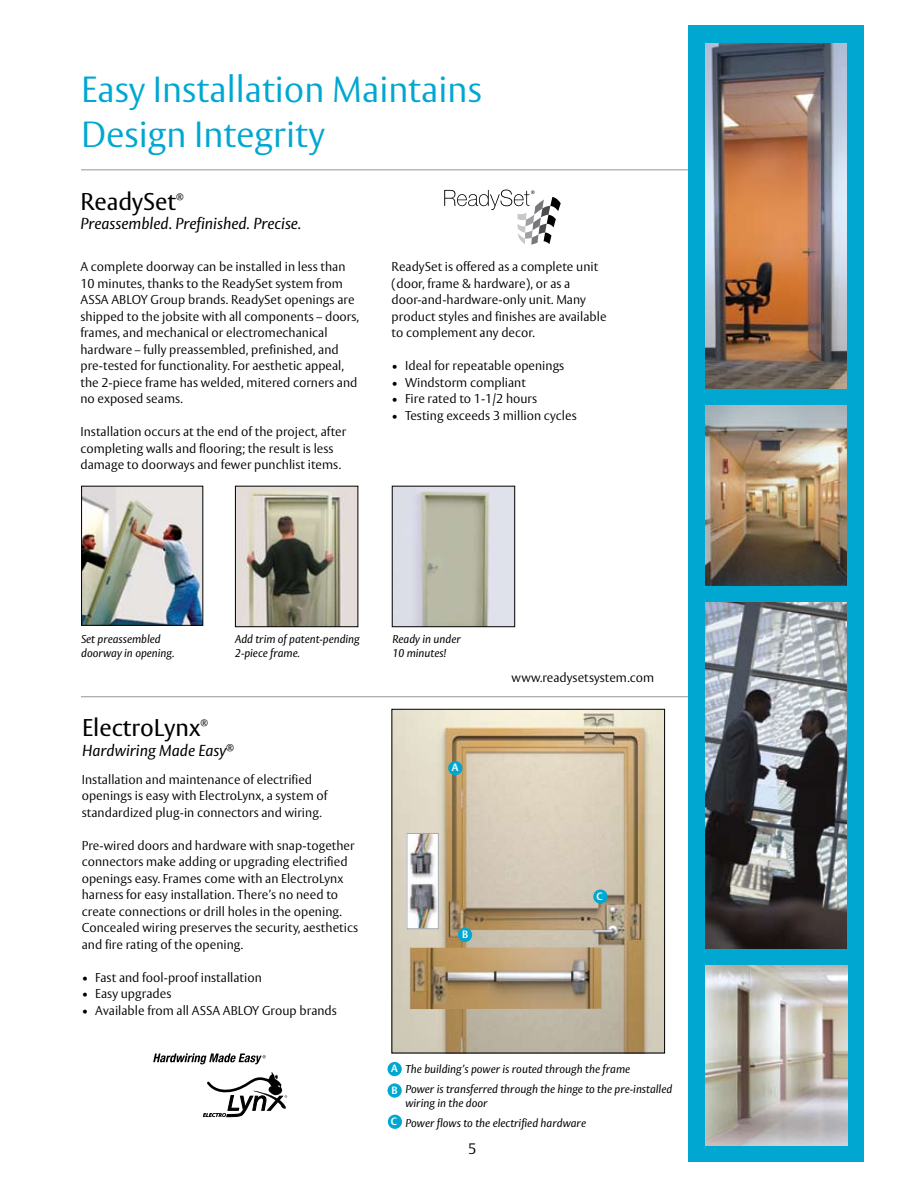
<style>
.page{position:relative;width:918px;height:1188px;background:#fff}
.page>*{position:absolute;margin:0;border:0;box-sizing:border-box;transform-origin:0 0}
.t1{font:300 36px/45px "ASSA Vesta";color:#00a7d1}
.t2{font:24px "ASSA Vesta";color:#000}
.t3{font:italic 15.75px "ASSA Vesta";color:#000}
.t4{font:300 15px "ASSA Vesta";color:#000}
.t5{font:300 12.75px/16.5px "ASSA Vesta";color:#000}
.t6{font:italic 11.25px/13.5px "ASSA Vesta";color:#000}
.t7{font:700 10.5px/21.8px "ASSA Vesta";color:#fff}
.t8{font:8.7px "ASSA Vesta";color:#000}
.s1{font-weight:400}
</style>
<div class="page">
<hr style="left:81px;top:696px;width:632px;height:1px;background:#939598">
<hr style="left:81px;top:169px;width:683px;height:1px;background:#939598">
<div style="left:688px;top:26px;width:176px;height:1136px;background:#00a7d1"></div>
<img style="left:705px;top:406px;width:142px;height:179px">
<img style="left:705px;top:602px;width:142px;height:347px">
<img style="left:705px;top:43px;width:142px;height:345px">
<img style="left:705px;top:966px;width:142px;height:180px">
<img style="left:237px;top:488px;width:119px;height:137px">
<div style="left:235px;top:486px;width:123px;height:141px;border:1px solid #000"></div>
<img style="left:83px;top:488px;width:118px;height:136px">
<div style="left:81px;top:486px;width:122px;height:140px;border:1px solid #000"></div>
<img style="left:394px;top:488px;width:119px;height:137px">
<div style="left:392px;top:486px;width:123px;height:141px;border:1px solid #000"></div>
<svg style="left:444px;top:190px;width:117px;height:55px"></svg>
<svg style="left:153px;top:1053px;width:113px;height:11px"></svg>
<svg style="left:203px;top:1072px;width:84px;height:45px"></svg>
<img style="left:394px;top:711px;width:269px;height:340px">
<div style="left:392px;top:709px;width:273px;height:344px;border:1px solid #000"></div>
<img style="left:409px;top:835px;width:28px;height:92px">
<div style="left:407px;top:833px;width:32px;height:96px;border:1px solid #a7a9ac"></div>
<div style="left:448px;top:761px;width:14px;height:14px;background:#00a7d1;border-radius:50%"></div>
<div style="left:458px;top:928px;width:14px;height:14px;background:#00a7d1;border-radius:50%"></div>
<div style="left:593px;top:889px;width:15px;height:15px;background:#00a7d1;border-radius:50%"></div>
<div style="left:388px;top:1062px;width:14px;height:14px;background:#00a7d1;border-radius:50%"></div>
<div style="left:388px;top:1083px;width:14px;height:15px;background:#00a7d1;border-radius:50%"></div>
<div style="left:388px;top:1115px;width:14px;height:14px;background:#00a7d1;border-radius:50%"></div>
<img style="left:410px;top:947px;width:191px;height:62px">
<h1 class="t1" style="left:81px;top:69px;width:403px">Easy Installation Maintains<br>Design Integrity</h1>
<h2 class="t2" style="left:80px;top:187px;width:97px">ReadySet</h2>
<p class="t8" style="left:176px;top:190px;width:9px">®</p>
<p class="t3" style="left:80px;top:214px;width:222px">Preassembled. Prefinished. Precise.</p>
<p class="t5" style="left:80px;top:259px;width:280px">A complete doorway can be installed in less than 10 minutes, thanks to the ReadySet system from ASSA ABLOY Group brands. ReadySet openings are shipped to the jobsite with all components – doors, frames, and mechanical or electromechanical hardware – fully preassembled, prefinished, and pre-tested for functionality. For aesthetic appeal, the 2-piece frame has welded, mitered corners and no exposed seams.</p>
<p class="t5" style="left:80px;top:424px;width:267px">Installation occurs at the end of the project, after completing walls and flooring; the result is less damage to doorways and fewer punchlist items.</p>
<p class="t5" style="left:392px;top:259px;width:216px">ReadySet is offered as a complete unit (door, frame &amp; hardware), or as a door-and-hardware-only unit. Many product styles and finishes are available to complement any decor.</p>
<p class="t5" style="left:392px;top:358px;width:174px">• Ideal for repeatable openings</p>
<p class="t5" style="left:392px;top:374px;width:136px">• Windstorm compliant</p>
<p class="t5" style="left:392px;top:391px;width:147px">• Fire rated to 1-1/2 hours</p>
<p class="t5" style="left:392px;top:407px;width:187px">• Testing exceeds 3 million cycles</p>
<p class="t6" style="left:81px;top:633px;width:95px">Set preassembled doorway in opening.</p>
<p class="t6" style="left:235px;top:633px;width:126px">Add trim of patent-pending<br>2-piece frame.</p>
<p class="t6" style="left:393px;top:633px;width:70px">Ready in under<br>10 minutes!</p>
<h2 class="t2" style="left:82px;top:713px;width:120px">ElectroLynx</h2>
<p class="t8" style="left:200px;top:717px;width:9px">®</p>
<p class="t3" style="left:82px;top:741px;width:154px">Hardwiring Made Easy<sup>®</sup></p>
<p class="t5" style="left:82px;top:772px;width:247px">Installation and maintenance of electrified openings is easy with ElectroLynx, a system of standardized plug-in connectors and wiring.</p>
<p class="t5" style="left:82px;top:838px;width:278px">Pre-wired doors and hardware with snap-together connectors make adding or upgrading electrified openings easy. Frames come with an ElectroLynx harness for easy installation. There’s no need to create connections or drill holes in the opening.<br>Concealed wiring preserves the security, aesthetics and fire rating of the opening.</p>
<p class="t5" style="left:82px;top:970px;width:182px"><span class="s1">•</span> Fast and fool-proof installation</p>
<p class="t5" style="left:82px;top:986px;width:91px"><span class="s1">•</span> Easy upgrades</p>
<p class="t5" style="left:82px;top:1003px;width:257px"><span class="s1">•</span> Available from all ASSA ABLOY Group brands</p>
<p class="t7" style="left:452px;top:757px;width:8px">A</p>
<p class="t7" style="left:462px;top:924px;width:8px">B</p>
<p class="t5" style="left:512px;top:670px;width:144px">www.readysetsystem.com</p>
<p class="t7" style="left:596px;top:886px;width:8px">C</p>
<p class="t7" style="left:391px;top:1058px;width:8px">A<br>B</p>
<p class="t7" style="left:391px;top:1111px;width:8px">C</p>
<p class="t6" style="left:406px;top:1059px;width:268px;line-height:20.2px">The building’s power is routed through the frame<br>Power is transferred through the hinge to the pre-installed</p>
<p class="t6" style="left:406px;top:1093px;width:182px;line-height:20.2px">wiring in the door<br>Power flows to the electrified hardware</p>
<p class="t4" style="left:468px;top:1140px;width:10px">5</p>
</div>
